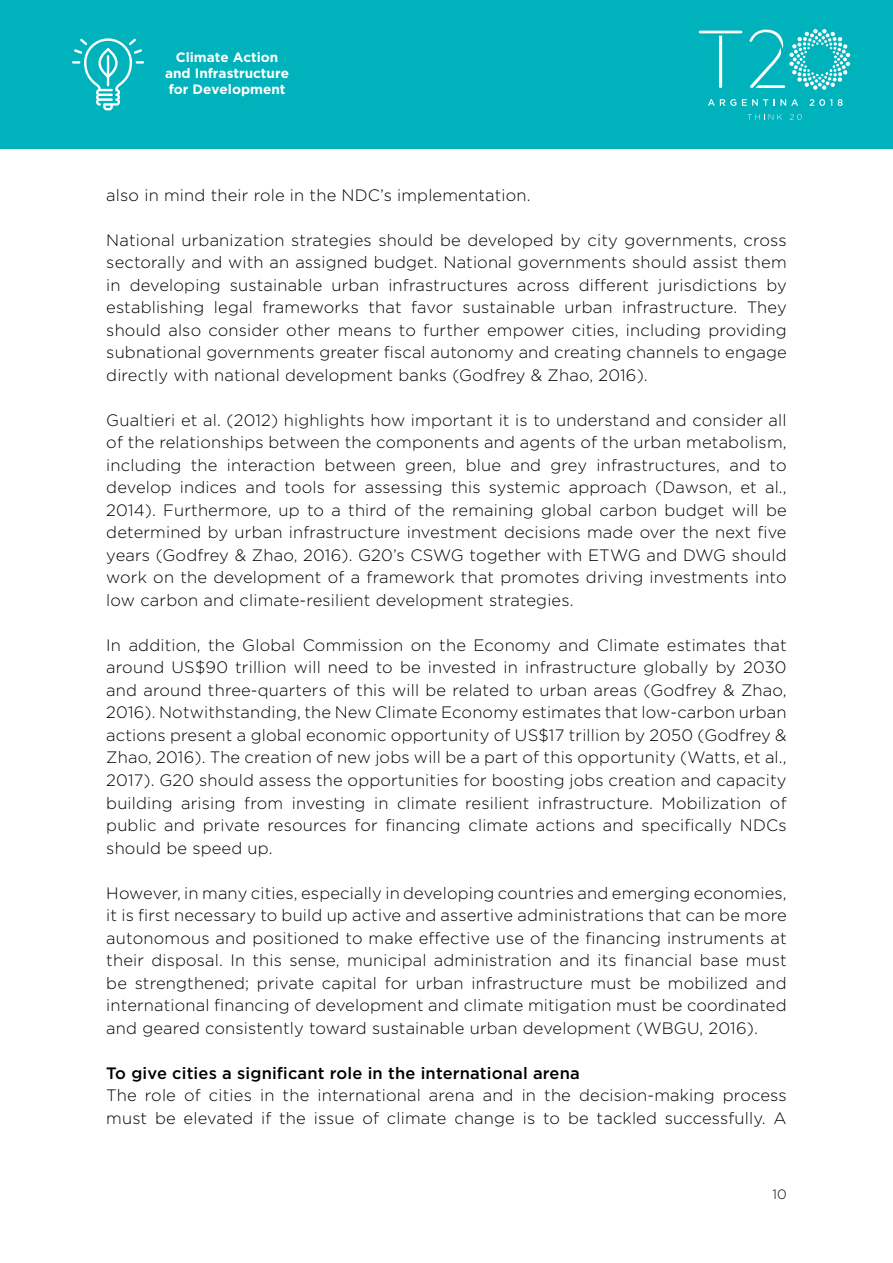
<style>
.page{position:relative;width:893px;height:1263px;background:#fff}
.page>*{position:absolute;margin:0;border:0;box-sizing:border-box;transform-origin:0 0}
.t1{font:300 16.5px/22.5px "Gotham";letter-spacing:.01em;color:#000;text-align:justify}
.t2{font:500 16.5px "Gotham";letter-spacing:.01em;color:#000}
.t3{font:700 13.5px/16.2px "Gotham";color:#fff;text-align:center}
.t4{font:300 13.5px "Gotham";color:#000}
</style>
<div class="page">
<div style="left:0;top:0;width:893px;height:149px;background:#00b2bb"></div>
<svg style="left:749px;top:29px;width:101px;height:61px"></svg>
<svg style="left:708px;top:99px;width:28px;height:7px"></svg>
<svg style="left:742px;top:99px;width:26px;height:7px"></svg>
<svg style="left:774px;top:99px;width:24px;height:7px"></svg>
<svg style="left:810px;top:99px;width:22px;height:7px"></svg>
<svg style="left:838px;top:99px;width:5px;height:7px"></svg>
<svg style="left:699px;top:31px;width:43px;height:57px"></svg>
<svg style="left:748px;top:114px;width:34px;height:6px"></svg>
<svg style="left:790px;top:114px;width:12px;height:6px"></svg>
<svg style="left:72px;top:38px;width:72px;height:72px"></svg>
<p class="t3" style="left:165px;top:49px;width:125px">Climate Action and Infrastructure for Development</p>
<p class="t1" style="left:106px;top:183px;width:426px">also in mind their role in the NDC’s implementation.</p>
<p class="t1" style="left:106px;top:228px;width:682px">National urbanization strategies should be developed by city governments, cross sectorally and with an assigned budget. National governments should assist them in developing sustainable urban infrastructures across different jurisdictions by establishing legal frameworks that favor sustainable urban infrastructure. They should also consider other means to further empower cities, including providing subnational governments greater fiscal autonomy and creating channels to engage directly with national development banks (Godfrey &amp; Zhao, 2016).</p>
<p class="t1" style="left:106px;top:408px;width:682px">Gualtieri et al. (2012) highlights how important it is to understand and consider all of the relationships between the components and agents of the urban metabolism, including the interaction between green, blue and grey infrastructures, and to develop indices and tools for assessing this systemic approach (Dawson, et al., 2014). Furthermore, up to a third of the remaining global carbon budget will be determined by urban infrastructure investment decisions made over the next five years (Godfrey &amp; Zhao, 2016). G20’s CSWG together with ETWG and DWG should work on the development of a framework that promotes driving investments into low carbon and climate-resilient development strategies.</p>
<p class="t1" style="left:106px;top:633px;width:682px">In addition, the Global Commission on the Economy and Climate estimates that around US$90 trillion will need to be invested in infrastructure globally by 2030 and around three-quarters of this will be related to urban areas (Godfrey &amp; Zhao, 2016). Notwithstanding, the New Climate Economy estimates that low-carbon urban actions present a global economic opportunity of US$17 trillion by 2050 (Godfrey &amp; Zhao, 2016). The creation of new jobs will be a part of this opportunity (Watts, et al., 2017). G20 should assess the opportunities for boosting jobs creation and capacity building arising from investing in climate resilient infrastructure. Mobilization of public and private resources for financing climate actions and specifically NDCs should be speed up.</p>
<p class="t1" style="left:106px;top:881px;width:682px">However, in many cities, especially in developing countries and emerging economies, it is first necessary to build up active and assertive administrations that can be more autonomous and positioned to make effective use of the financing instruments at their disposal. In this sense, municipal administration and its financial base must be strengthened; private capital for urban infrastructure must be mobilized and international financing of development and climate mitigation must be coordinated and geared consistently toward sustainable urban development (WBGU, 2016).</p>
<p class="t2" style="left:106px;top:1062px;width:475px">To give cities a significant role in the international arena</p>
<p class="t1" style="left:106px;top:1083px;width:682px">The role of cities in the international arena and in the decision-making process must be elevated if the issue of climate change is to be tackled successfully. A</p>
<p class="t4" style="left:773px;top:1186px;width:16px">10</p>
</div>
